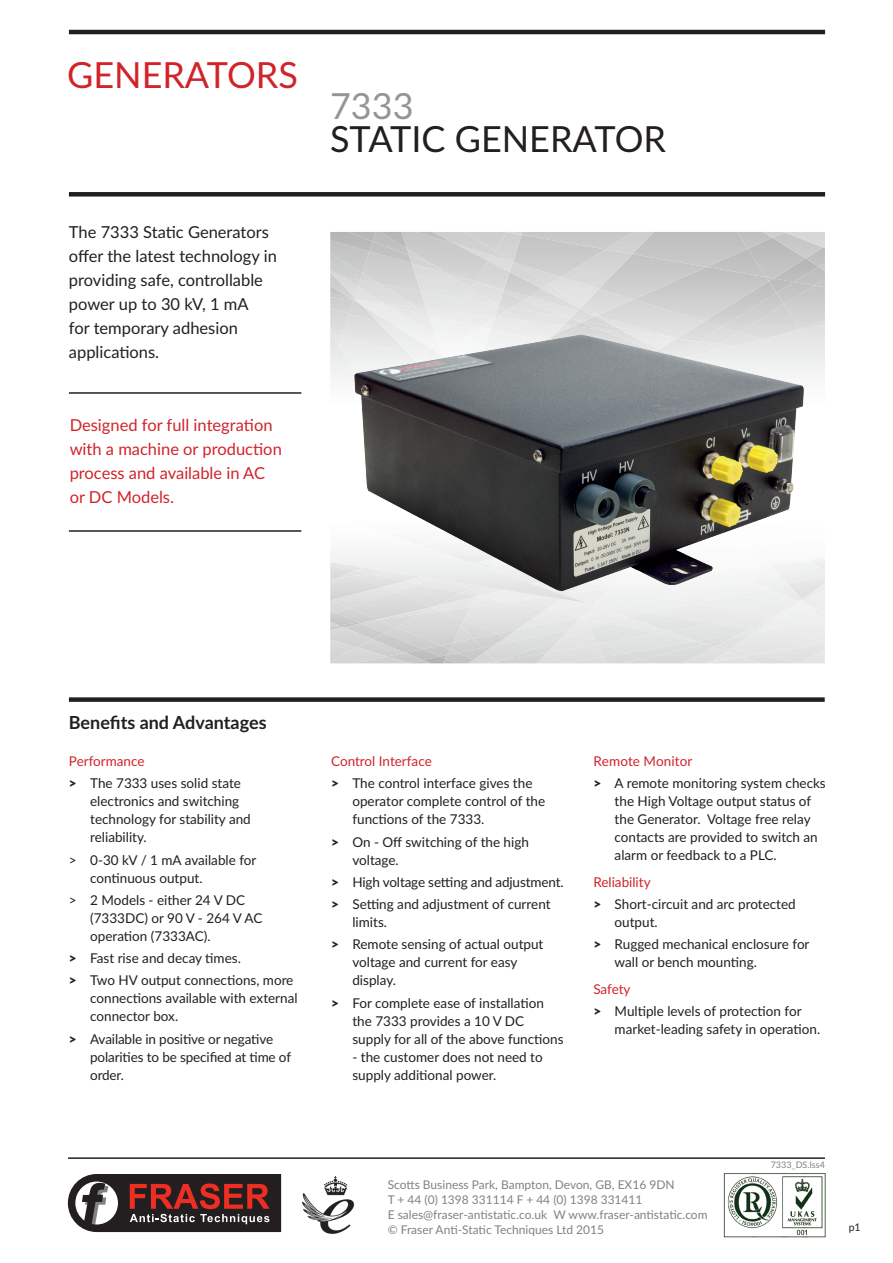
<style>
.page{position:relative;width:893px;height:1263px;background:#fff}
.page>*{position:absolute;margin:0;border:0;box-sizing:border-box;transform-origin:0 0}
.t1{font:36px "Lato";color:#231f20}
.t2{font:36px "Lato";color:#d1232a}
.t3{font:36px "Lato";color:#939598}
.t4{font:700 18px "Lato";color:#231f20}
.t5{font:16.5px/24px "Lato";color:#231f20}
.t6{font:16.5px/24px "Lato";color:#d1232a}
.iNDENTED_COPY{font:13.5px/18px "Lato";color:#231f20}
.iNDENTED_COPY-2{font:13.5px "Lato";color:#d1232a}
.t7{font:12px "Lato";color:#808285}
.t8{font:10.5px "Lato";color:#231f20}
.t9{font:9px "Lato";color:#808285}
.s1{font-weight:900}
</style>
<div class="page">
<hr style="left:68px;top:1157px;width:757px;height:2px;background:#231f20">
<img style="left:723px;top:1173px;width:103px;height:64px">
<svg style="left:68px;top:1174px;width:213px;height:58px;background:#5e403f"></svg>
<img style="left:303px;top:1177px;width:52px;height:57px">
<svg style="left:330px;top:561px;width:495px;height:103px;background:#d9dbda"></svg>
<svg style="left:330px;top:232px;width:495px;height:139px;background:#c8c8c8"></svg>
<div style="left:69px;top:192px;width:756px;height:5px;background:#231f20"></div>
<hr style="left:69px;top:530px;width:232px;height:2px;background:#231f20">
<hr style="left:69px;top:392px;width:232px;height:2px;background:#231f20">
<div style="left:69px;top:697px;width:756px;height:5px;background:#231f20"></div>
<img style="left:331px;top:267px;width:494px;height:378px">
<hr style="left:69px;top:30px;width:756px;height:4px;background:#231f20">
<p class="t2" style="left:67px;top:50px;width:232px">GENERATORS</p>
<p class="t5" style="left:69px;top:219px;width:210px">The 7333 Static Generators offer the latest technology in providing safe, controllable power up to 30 kV, 1 mA<br>for temporary adhesion applications.</p>
<p class="t6" style="left:70px;top:412px;width:214px">Designed for full integration with a machine or production process and available in AC or DC Models.</p>
<p class="t3" style="left:330px;top:80px;width:85px">7333</p>
<p class="t1" style="left:330px;top:113px;width:337px">STATIC GENERATOR</p>
<p class="t4" style="left:69px;top:709px;width:199px">Benefits and Advantages</p>
<p class="iNDENTED_COPY-2" style="left:69px;top:751px;width:77px">Performance</p>
<p class="iNDENTED_COPY" style="left:90px;top:774px;width:162px;text-indent:-21px"><span class="s1">&gt;</span> The 7333 uses solid state electronics and switching technology for stability and reliability.</p>
<p class="iNDENTED_COPY" style="left:90px;top:850px;width:168px;text-indent:-21px">&gt; 0-30 kV / 1 mA available for continuous output.</p>
<p class="iNDENTED_COPY" style="left:90px;top:890px;width:174px;text-indent:-21px">&gt; 2 Models - either 24 V DC (7333DC) or 90 V - 264 V AC operation (7333AC).</p>
<p class="iNDENTED_COPY" style="left:69px;top:949px;width:173px"><span class="s1">&gt;</span> Fast rise and decay times.</p>
<p class="iNDENTED_COPY" style="left:90px;top:971px;width:209px;text-indent:-21px"><span class="s1">&gt;</span> Two HV output connections, more connections available with external connector box.</p>
<p class="iNDENTED_COPY" style="left:90px;top:1029px;width:202px;text-indent:-21px"><span class="s1">&gt;</span> Available in positive or negative polarities to be specified at time of order.</p>
<p class="iNDENTED_COPY-2" style="left:331px;top:751px;width:102px">Control Interface</p>
<p class="iNDENTED_COPY" style="left:352px;top:774px;width:194px;text-indent:-21px"><span class="s1">&gt;</span> The control interface gives the operator complete control of the functions of the 7333.</p>
<p class="iNDENTED_COPY" style="left:352px;top:832px;width:178px;text-indent:-21px"><span class="s1">&gt;</span> On - Off switching of the high voltage.</p>
<p class="iNDENTED_COPY" style="left:331px;top:872px;width:234px"><span class="s1">&gt;</span> High voltage setting and adjustment.</p>
<p class="iNDENTED_COPY" style="left:352px;top:895px;width:200px;text-indent:-21px"><span class="s1">&gt;</span> Setting and adjustment of current limits.</p>
<p class="iNDENTED_COPY" style="left:352px;top:935px;width:193px;text-indent:-21px"><span class="s1">&gt;</span> Remote sensing of actual output voltage and current for easy display.</p>
<p class="iNDENTED_COPY" style="left:352px;top:993px;width:213px;text-indent:-21px"><span class="s1">&gt;</span> For complete ease of installation the 7333 provides a 10 V DC supply for all of the above functions</p>
<p class="iNDENTED_COPY" style="left:352px;top:1047px;width:192px">- the customer does not need to supply additional power.</p>
<p class="iNDENTED_COPY-2" style="left:593px;top:751px;width:101px">Remote Monitor</p>
<p class="iNDENTED_COPY" style="left:615px;top:774px;width:213px;text-indent:-21px"><span class="s1">&gt;</span> A remote monitoring system checks the High Voltage output status of the Generator. Voltage free relay contacts are provided to switch an alarm or feedback to a PLC.</p>
<p class="iNDENTED_COPY-2" style="left:593px;top:872px;width:59px">Reliability</p>
<p class="iNDENTED_COPY" style="left:615px;top:895px;width:183px;text-indent:-21px"><span class="s1">&gt;</span> Short-circuit and arc protected output.</p>
<p class="iNDENTED_COPY" style="left:615px;top:935px;width:196px;text-indent:-21px"><span class="s1">&gt;</span> Rugged mechanical enclosure for wall or bench mounting.</p>
<p class="iNDENTED_COPY-2" style="left:593px;top:979px;width:39px">Safety</p>
<p class="iNDENTED_COPY" style="left:615px;top:1002px;width:207px;text-indent:-21px"><span class="s1">&gt;</span> Multiple levels of protection for market-leading safety in operation.</p>
<p class="t9" style="left:771px;top:1158px;width:56px">7333_DS.Iss4</p>
<p class="t7" style="left:388px;top:1176px;width:288px">Scotts Business Park, Bampton, Devon, GB, EX16 9DN</p>
<p class="t7" style="left:388px;top:1191px;width:256px">T + 44 (0) 1398 331114 F + 44 (0) 1398 331411</p>
<p class="t7" style="left:388px;top:1206px;width:321px">E sales@fraser-antistatic.co.uk W www.fraser-antistatic.com</p>
<p class="t7" style="left:388px;top:1221px;width:218px">© Fraser Anti-Static Techniques Ltd 2015</p>
<p class="t8" style="left:849px;top:1219px;width:13px">p1</p>
</div>
